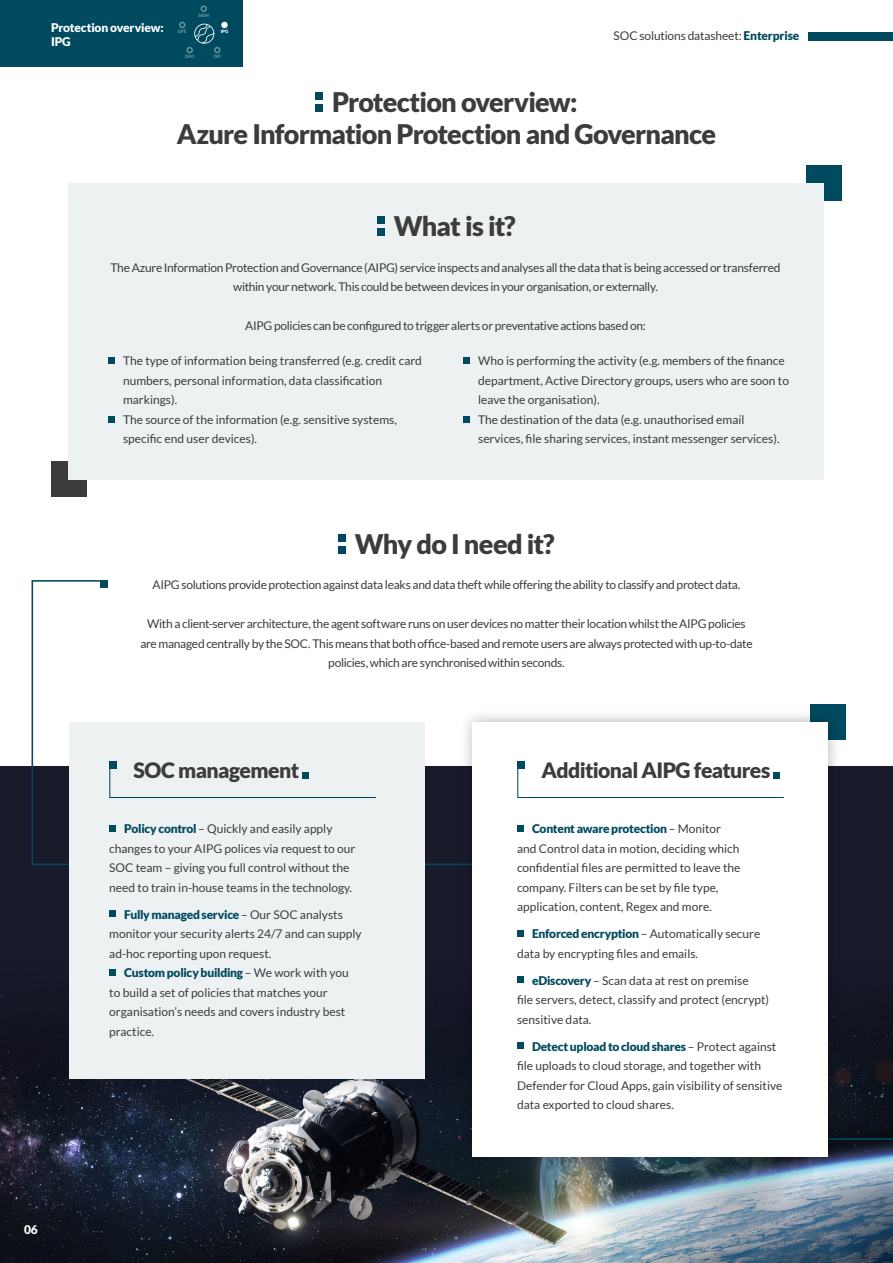
<style>
.page{position:relative;width:893px;height:1263px;background:#fff}
.page>*{position:absolute;margin:0;border:0;box-sizing:border-box;transform-origin:0 0}
.t1{font:900 27px/32.4px "Lato";letter-spacing:-.03em;color:#3c3c3c}
.t2{font:900 21.15px "Lato";letter-spacing:-.03em;color:#3c3c3c}
.t3{font:12px/19.5px "Lato";color:#3c3c3c}
.t4{font:12px/19.5px "Lato";letter-spacing:-.025em;color:#3c3c3c;text-align:center}
.t5{font:900 12px/14.4px "Lato";letter-spacing:-.015em;color:#fff}
.t6{font:900 4.5px "Lato";color:#6692a0}
.t7{font:900 4.5px "Lato";color:#fff}
.s1{font-weight:900;color:#004a60}
</style>
<div class="page">
<div style="left:338px;top:534px;width:8px;height:8px;background:#004a60"></div>
<div style="left:338px;top:546px;width:8px;height:8px;background:#004a60"></div>
<img style="left:0;top:961px;width:893px;height:302px">
<svg style="left:31px;top:580px;width:862px;height:561px"></svg>
<div style="left:810px;top:704px;width:36px;height:36px;background:#004a60"></div>
<div style="left:69px;top:722px;width:355px;height:357px;background:#eef1f1"></div>
<div style="left:459px;top:708px;width:383px;height:462px;background:#000;opacity:.3"></div>
<div style="left:473px;top:722px;width:355px;height:434px;background:#fff"></div>
<svg style="left:109px;top:769px;width:267px;height:29px"></svg>
<div style="left:109px;top:761px;width:8px;height:8px;background:#004a60"></div>
<svg style="left:517px;top:769px;width:267px;height:29px"></svg>
<div style="left:517px;top:761px;width:8px;height:8px;background:#004a60"></div>
<div style="left:809px;top:32px;width:84px;height:9px;background:#004a60"></div>
<div style="left:806px;top:165px;width:36px;height:35px;background:#004a60"></div>
<div style="left:51px;top:462px;width:36px;height:35px;background:#3c3c3c"></div>
<div style="left:69px;top:183px;width:755px;height:296px;background:#eef1f1"></div>
<div style="left:108px;top:357px;width:7px;height:7px;background:#004a60"></div>
<div style="left:108px;top:416px;width:7px;height:6px;background:#004a60"></div>
<div style="left:463px;top:357px;width:7px;height:7px;background:#004a60"></div>
<div style="left:463px;top:416px;width:7px;height:6px;background:#004a60"></div>
<div style="left:109px;top:825px;width:7px;height:7px;background:#004a60"></div>
<div style="left:109px;top:911px;width:7px;height:6px;background:#004a60"></div>
<div style="left:109px;top:969px;width:7px;height:7px;background:#004a60"></div>
<div style="left:517px;top:825px;width:7px;height:7px;background:#004a60"></div>
<div style="left:517px;top:930px;width:7px;height:7px;background:#004a60"></div>
<div style="left:517px;top:977px;width:7px;height:6px;background:#004a60"></div>
<div style="left:517px;top:1043px;width:7px;height:6px;background:#004a60"></div>
<div style="left:100px;top:580px;width:8px;height:8px;background:#004a60"></div>
<div style="left:0;top:0;width:242px;height:66px;background:#004a60"></div>
<div style="left:377px;top:217px;width:8px;height:7px;background:#004a60"></div>
<div style="left:377px;top:228px;width:8px;height:8px;background:#004a60"></div>
<div style="left:315px;top:92px;width:8px;height:8px;background:#004a60"></div>
<div style="left:315px;top:104px;width:8px;height:8px;background:#004a60"></div>
<svg style="left:201px;top:6px;width:6px;height:6px"></svg>
<div style="left:221px;top:22px;width:7px;height:6px;border:2px solid #fff;border-radius:50%"></div>
<svg style="left:179px;top:22px;width:6px;height:6px"></svg>
<div style="left:186px;top:47px;width:7px;height:6px;border:2px solid #6692a0;border-radius:50%"></div>
<div style="left:214px;top:47px;width:7px;height:6px;border:2px solid #6692a0;border-radius:50%"></div>
<svg style="left:194px;top:24px;width:20px;height:20px"></svg>
<p class="t5" style="left:51px;top:20px;width:114px">Protection overview:<br>IPG</p>
<p class="t6" style="left:178px;top:29px;width:10px">DFE</p>
<p class="t6" style="left:198px;top:13px;width:12px">SIEM</p>
<p class="t7" style="left:221px;top:29px;width:9px">IPG</p>
<p class="t6" style="left:185px;top:54px;width:11px">DFO</p>
<p class="t6" style="left:214px;top:54px;width:9px">DFI</p>
<p class="t3" style="left:614px;top:26px;width:187px">SOC solutions datasheet: <span class="s1">Enterprise</span></p>
<h1 class="t1" style="left:177px;top:85px;width:541px;text-indent:155px">Protection overview:<br>Azure Information Protection and Governance</h1>
<h1 class="t1" style="left:394px;top:210px;width:124px">What is it?</h1>
<p class="t4" style="left:110px;top:257px;width:672px">The Azure Information Protection and Governance (AIPG) service inspects and analyses all the data that is being accessed or transferred within your network. This could be between devices in your organisation, or externally.</p>
<p class="t4" style="left:245px;top:316px;width:402px">AIPG policies can be configured to trigger alerts or preventative actions based on:</p>
<p class="t3" style="left:123px;top:351px;width:300px">The type of information being transferred (e.g. credit card numbers, personal information, data classification markings).<br>The source of the information (e.g. sensitive systems, specific end user devices).</p>
<p class="t3" style="left:478px;top:351px;width:312px">Who is performing the activity (e.g. members of the finance department, Active Directory groups, users who are soon to leave the organisation).<br>The destination of the data (e.g. unauthorised email services, file sharing services, instant messenger services).</p>
<h1 class="t1" style="left:355px;top:527px;width:201px">Why do I need it?</h1>
<p class="t4" style="left:152px;top:575px;width:589px">AIPG solutions provide protection against data leaks and data theft while offering the ability to classify and protect data.</p>
<p class="t4" style="left:140px;top:614px;width:614px">With a client-server architecture, the agent software runs on user devices no matter their location whilst the AIPG policies are managed centrally by the SOC. This means that both office-based and remote users are always protected with up-to-date policies, which are synchronised within seconds.</p>
<h2 class="t2" style="left:134px;top:758px;width:167px">SOC management</h2>
<h2 class="t2" style="left:541px;top:758px;width:230px">Additional AIPG features</h2>
<p class="t3" style="left:109px;top:819px;width:248px;text-indent:15px"><span class="s1">Policy control</span> – Quickly and easily apply changes to your AIPG polices via request to our SOC team – giving you full control without the need to train in-house teams in the technology.</p>
<p class="t3" style="left:109px;top:904px;width:254px;text-indent:15px"><span class="s1">Fully managed service</span> – Our SOC analysts monitor your security alerts 24/7 and can supply ad-hoc reporting upon request.</p>
<p class="t3" style="left:109px;top:963px;width:241px;text-indent:15px"><span class="s1">Custom policy building</span> – We work with you to build a set of policies that matches your organisation’s needs and covers industry best practice.</p>
<p class="t3" style="left:517px;top:819px;width:225px;text-indent:15px"><span class="s1">Content aware protection</span> – Monitor and Control data in motion, deciding which confidential files are permitted to leave the company. Filters can be set by file type, application, content, Regex and more.</p>
<p class="t3" style="left:517px;top:924px;width:245px;text-indent:15px"><span class="s1">Enforced encryption</span> – Automatically secure data by encrypting files and emails.</p>
<p class="t3" style="left:517px;top:970px;width:254px;text-indent:15px"><span class="s1">eDiscovery</span> – Scan data at rest on premise<br>file servers, detect, classify and protect (encrypt) sensitive data.</p>
<p class="t3" style="left:517px;top:1036px;width:267px;text-indent:15px"><span class="s1">Detect upload to cloud shares</span> – Protect against file uploads to cloud storage, and together with Defender for Cloud Apps, gain visibility of sensitive data exported to cloud shares.</p>
<p class="t5" style="left:24px;top:1222px;width:15px">06</p>
</div>
